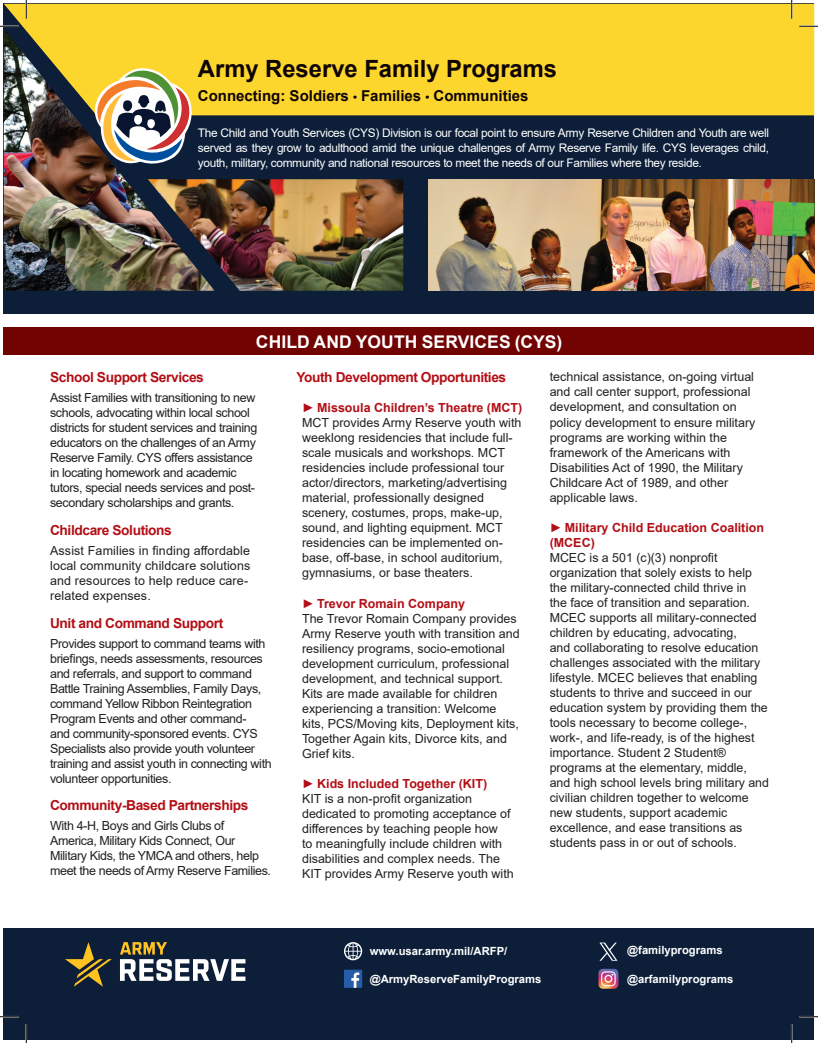
<style>
.page{position:relative;width:818px;height:1043px;background:#fff}
.page>*{position:absolute;margin:0;border:0;box-sizing:border-box;transform-origin:0 0}
.t1{font:700 23.75px "Arial";color:#0e0405}
.t2{font:700 17.5px "Arial";letter-spacing:.005em;color:#fff}
.t3{font:700 15px "Arial";color:#0e0405}
.Subhead1_red{font:700 13.75px "Arial";letter-spacing:-.03em;color:#b30e15}
.Body_text_black{font:12.5px/15px "Arial";color:#231f20}
.Body_text_black-2{font:12.5px/15px "Arial";letter-spacing:-.03em;color:#231f20}
.t4{font:700 12.5px/15px "Arial";color:#b30e15}
.t5{font:11.88px/15px "Arial";letter-spacing:-.03em;color:#fff;text-align:justify}
.t6{font:700 11.25px "Arial";color:#fff}
.s1{font-size:11.25px}
.s2{font-weight:400}
</style>
<div class="page">
<div style="left:4px;top:928px;width:810px;height:111px;background:#0c1e38"></div>
<svg style="left:344px;top:942px;width:18px;height:18px"></svg>
<svg style="left:344px;top:969px;width:18px;height:18px"></svg>
<svg style="left:599px;top:942px;width:18px;height:18px"></svg>
<svg style="left:598px;top:968px;width:20px;height:20px"></svg>
<svg style="left:65px;top:942px;width:180px;height:44px"></svg>
<div style="left:4px;top:4px;width:810px;height:310px;background:#0c1e38"></div>
<img style="left:4px;top:115px;width:211px;height:176px">
<div style="left:4px;top:4px;width:810px;height:111px;background:#fcd52d"></div>
<svg style="left:94px;top:68px;width:98px;height:96px"></svg>
<img style="left:148px;top:179px;width:255px;height:112px">
<img style="left:428px;top:179px;width:386px;height:112px">
<div style="left:4px;top:328px;width:810px;height:27px;background:#710303"></div>
<svg style="left:0;top:25px;width:19px;height:2px"></svg>
<svg style="left:799px;top:25px;width:19px;height:2px"></svg>
<svg style="left:0;top:1015px;width:19px;height:2px"></svg>
<svg style="left:799px;top:1015px;width:19px;height:2px"></svg>
<svg style="left:25px;top:0;width:2px;height:19px"></svg>
<svg style="left:25px;top:1024px;width:2px;height:18px"></svg>
<svg style="left:790px;top:0;width:2px;height:19px"></svg>
<svg style="left:790px;top:1024px;width:2px;height:18px"></svg>
<p class="t1" style="left:198px;top:52px;width:361px">Army Reserve Family Programs</p>
<p class="t3" style="left:198px;top:85px;width:332px">Connecting: Soldiers <span class="s1">•</span> Families <span class="s1">•</span> Communities</p>
<p class="t5" style="left:198px;top:125px;width:572px">The Child and Youth Services (CYS) Division is our focal point to ensure Army Reserve Children and Youth are well served as they grow to adulthood amid the unique challenges of Army Reserve Family life. CYS leverages child, youth, military, community and national resources to meet the needs of our Families where they reside.</p>
<p class="t2" style="left:256px;top:329px;width:308px">CHILD AND YOUTH SERVICES (CYS)</p>
<p class="Subhead1_red" style="left:50px;top:368px;width:155px">School Support Services</p>
<p class="Body_text_black-2" style="left:50px;top:390px;width:209px">Assist Families with transitioning to new schools, advocating within local school districts for student services and training educators on the challenges of an Army Reserve Family. CYS offers assistance in locating homework and academic tutors, special needs services and post&shy;secondary scholarships and grants.</p>
<p class="Subhead1_red" style="left:50px;top:520px;width:123px">Childcare Solutions</p>
<p class="Body_text_black" style="left:50px;top:543px;width:202px">Assist Families in finding affordable local community childcare solutions and resources to help reduce care&shy;related expenses.</p>
<p class="Subhead1_red" style="left:50px;top:613px;width:175px">Unit and Command Support</p>
<p class="Body_text_black-2" style="left:50px;top:635px;width:223px">Provides support to command teams with briefings, needs assessments, resources and referrals, and support to command Battle Training Assemblies, Family Days, command Yellow Ribbon Reintegration Program Events and other command-<br>and community-sponsored events. CYS Specialists also provide youth volunteer training and assist youth in connecting with volunteer opportunities.</p>
<p class="Subhead1_red" style="left:50px;top:795px;width:200px">Community-Based Partnerships</p>
<p class="Body_text_black-2" style="left:50px;top:818px;width:222px">With 4-H, Boys and Girls Clubs of America, Military Kids Connect, Our Military Kids, the YMCA and others, help meet the needs of Army Reserve Families.</p>
<p class="Subhead1_red" style="left:296px;top:368px;width:211px">Youth Development Opportunities</p>
<p class="t4" style="left:302px;top:400px;width:222px"><span class="s2">►</span> Missoula Children’s Theatre (MCT)</p>
<p class="Body_text_black" style="left:302px;top:415px;width:221px">MCT provides Army Reserve youth with weeklong residencies that include full&shy;scale musicals and workshops. MCT residencies include professional tour actor/directors, marketing/advertising material, professionally designed scenery, costumes, props, make-up, sound, and lighting equipment. MCT residencies can be implemented on&shy;base, off-base, in school auditorium, gymnasiums, or base theaters.</p>
<p class="t4" style="left:302px;top:595px;width:165px"><span class="s2">►</span> Trevor Romain Company</p>
<p class="Body_text_black" style="left:302px;top:610px;width:219px">The Trevor Romain Company provides Army Reserve youth with transition and resiliency programs, socio-emotional development curriculum, professional development, and technical support.<br>Kits are made available for children experiencing a transition: Welcome kits, PCS/Moving kits, Deployment kits, Together Again kits, Divorce kits, and Grief kits.</p>
<p class="t4" style="left:302px;top:775px;width:187px"><span class="s2">►</span> Kids Included Together (KIT)</p>
<p class="Body_text_black" style="left:302px;top:790px;width:213px">KIT is a non-profit organization dedicated to promoting acceptance of differences by teaching people how<br>to meaningfully include children with disabilities and complex needs. The KIT provides Army Reserve youth with</p>
<p class="Body_text_black" style="left:549px;top:369px;width:207px">technical assistance, on-going virtual and call center support, professional development, and consultation on policy development to ensure military programs are working within the framework of the Americans with Disabilities Act of 1990, the Military Childcare Act of 1989, and other applicable laws.</p>
<p class="t4" style="left:549px;top:520px;width:216px"><span class="s2">►</span> Military Child Education Coalition (MCEC)</p>
<p class="Body_text_black" style="left:549px;top:549px;width:221px">MCEC is a 501 (c)(3) nonprofit organization that solely exists to help the military-connected child thrive in<br>the face of transition and separation.<br>MCEC supports all military-connected children by educating, advocating,<br>and collaborating to resolve education challenges associated with the military lifestyle. MCEC believes that enabling students to thrive and succeed in our education system by providing them the tools necessary to become college-, work-, and life-ready, is of the highest importance. Student 2 Student® programs at the elementary, middle, and high school levels bring military and civilian children together to welcome new students, support academic excellence, and ease transitions as students pass in or out of schools.</p>
<p class="t6" style="left:369px;top:942px;width:139px">www.usar.army.mil/ARFP/</p>
<p class="t6" style="left:369px;top:970px;width:173px">@ArmyReserveFamilyPrograms</p>
<p class="t6" style="left:627px;top:942px;width:97px">@familyprograms</p>
<p class="t6" style="left:627px;top:970px;width:107px">@arfamilyprograms</p>
</div>
